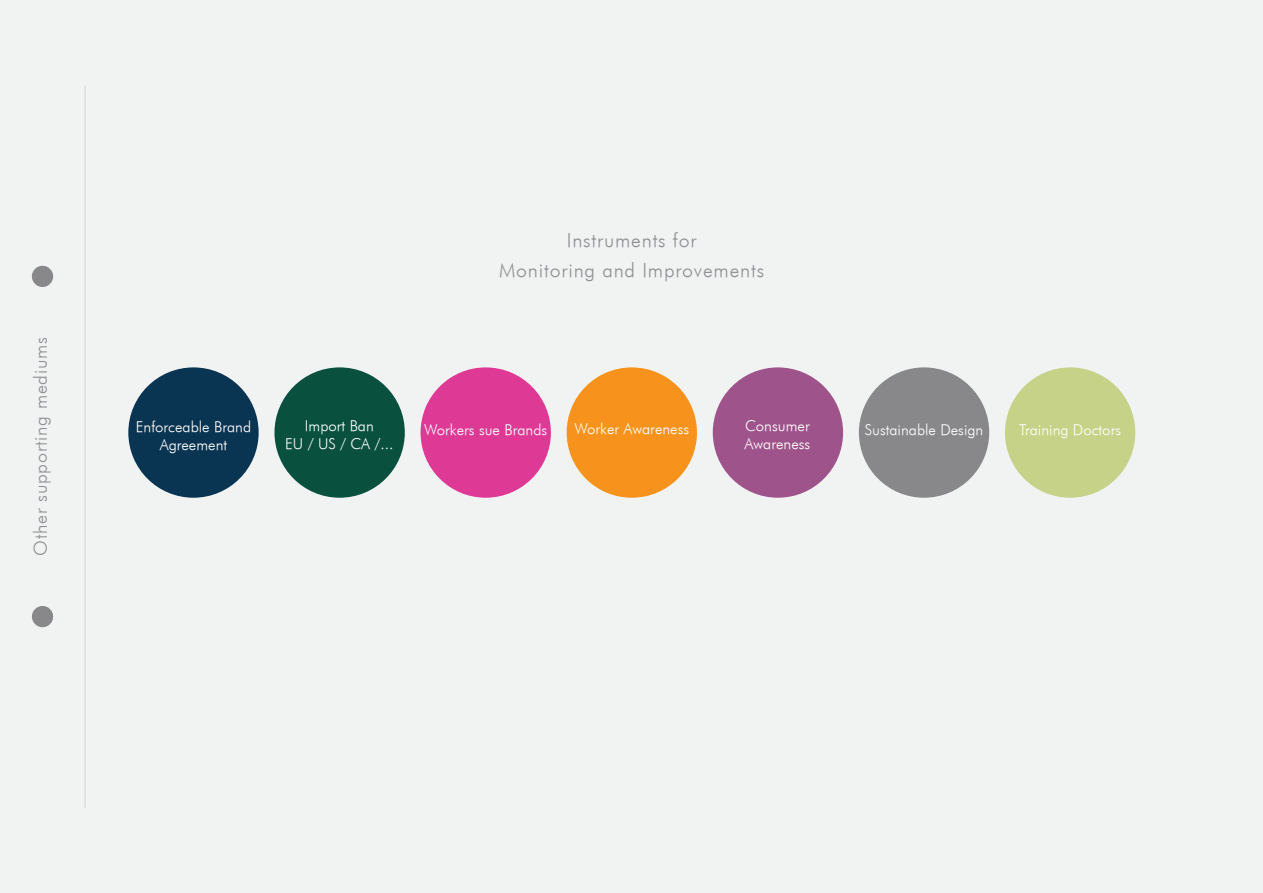
<style>
.page{position:relative;width:1263px;height:893px;background:#f1f3f3}
.page>*{position:absolute;margin:0;border:0;box-sizing:border-box;transform-origin:0 0}
.t1{font:italic 19.5px "Futura";letter-spacing:.04em;color:#8f9194}
.t2{font:italic 18px "Futura";letter-spacing:.04em;color:#8f9194}
.t3{font:italic 15px "Futura";color:#fff}
</style>
<div class="page">
<div style="left:128px;top:367px;width:131px;height:131px;background:#0a3552;border-radius:50%"></div>
<div style="left:274px;top:367px;width:131px;height:131px;background:#09503f;border-radius:50%"></div>
<div style="left:421px;top:367px;width:130px;height:131px;background:#df3996;border-radius:50%"></div>
<div style="left:567px;top:367px;width:130px;height:131px;background:#f7931d;border-radius:50%"></div>
<div style="left:713px;top:367px;width:130px;height:131px;background:#9f538b;border-radius:50%"></div>
<div style="left:859px;top:367px;width:130px;height:131px;background:#888789;border-radius:50%"></div>
<div style="left:1005px;top:367px;width:130px;height:131px;background:#c6d288;border-radius:50%"></div>
<div style="left:33px;top:266px;width:19px;height:20px;background:#888789;border-radius:50%"></div>
<div style="left:32px;top:266px;width:21px;height:21px;border:2px solid #888789;border-radius:50%"></div>
<div style="left:33px;top:607px;width:19px;height:19px;background:#888789;border-radius:50%"></div>
<div style="left:32px;top:606px;width:21px;height:21px;border:2px solid #888789;border-radius:50%"></div>
<hr style="left:84px;top:85px;width:2px;height:723px;background:#888789">
<p class="t2" style="left:29px;top:555px;width:219px;rotate:-90deg">Other supporting mediums</p>
<p class="t1" style="left:567px;top:228px;width:131px">Instruments for</p>
<p class="t1" style="left:499px;top:258px;width:266px">Monitoring and Improvements</p>
<p class="t3" style="left:136px;top:418px;width:117px">Enforceable Brand</p>
<p class="t3" style="left:160px;top:436px;width:69px">Agreement</p>
<p class="t3" style="left:305px;top:417px;width:70px">Import Ban</p>
<p class="t3" style="left:285px;top:435px;width:110px">EU / US / CA /...</p>
<p class="t3" style="left:424px;top:420px;width:125px">Workers sue Brands</p>
<p class="t3" style="left:574px;top:420px;width:116px">Worker Awareness</p>
<p class="t3" style="left:745px;top:417px;width:66px">Consumer</p>
<p class="t3" style="left:745px;top:435px;width:67px">Awareness</p>
<p class="t3" style="left:865px;top:420px;width:120px">Sustainable Design</p>
<p class="t3" style="left:1019px;top:420px;width:103px">Training Doctors</p>
</div>
